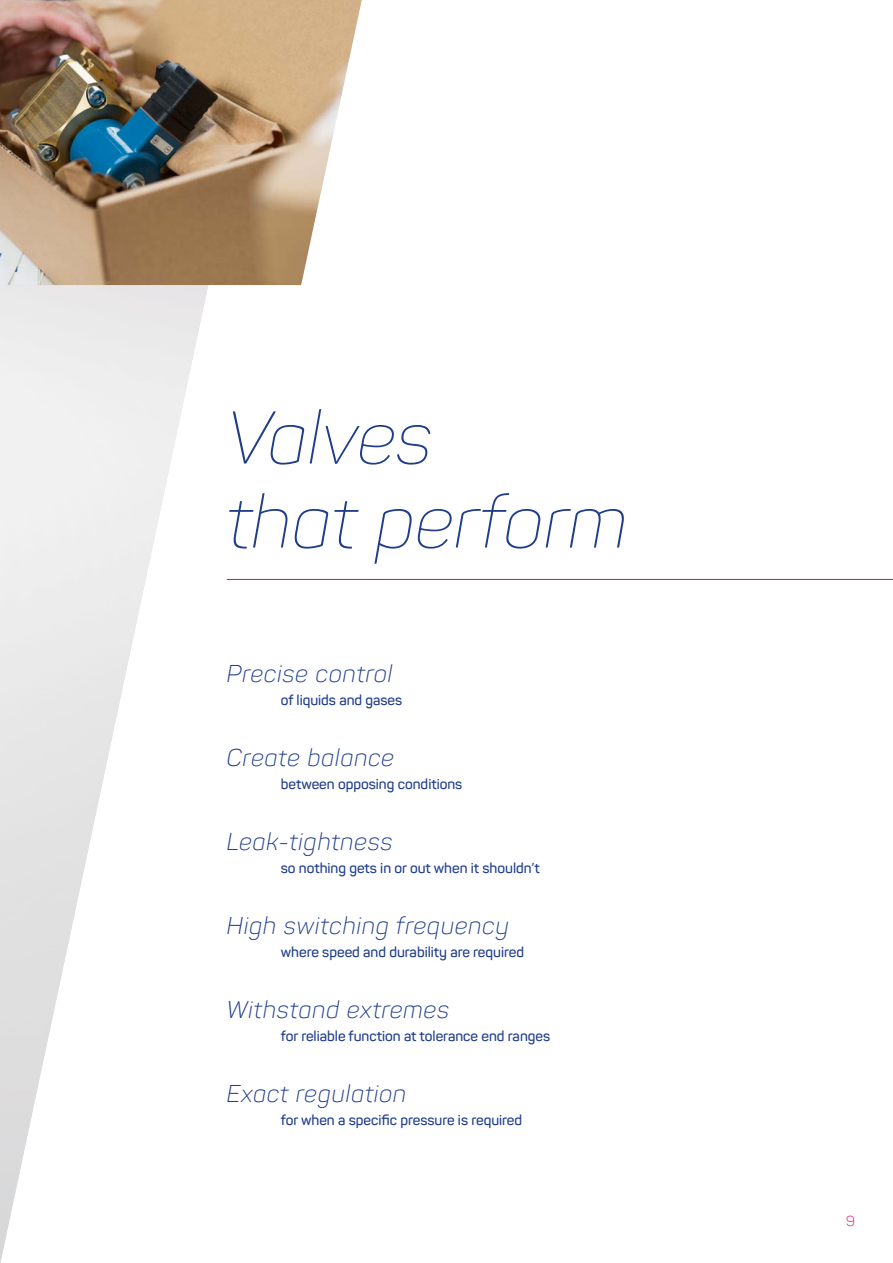
<style>
.page{position:relative;width:893px;height:1263px;background:#fff}
.page>*{position:absolute;margin:0;border:0;box-sizing:border-box;transform-origin:0 0}
.RSG_Headline{font:italic 200 73.5px/84px "Panton";letter-spacing:.01em;color:#1f3d8b}
.Ventile{font:italic 300 24px "Panton";letter-spacing:.04em;color:#1f3d8b}
.RSG_Fließtext_bold{font:600 14.25px "Panton";color:#1f3d8b}
.t1{font:300 14.25px "Panton";color:#e1007e}
</style>
<div class="page">
<hr style="left:227px;top:579px;width:666px;height:1px;background:#e1007e">
<img style="left:0;top:0;width:362px;height:285px">
<p class="RSG_Headline" style="left:227px;top:396px;width:403px">Valves<br>that perform</p>
<p class="Ventile" style="left:227px;top:659px;width:167px">Precise control</p>
<p class="RSG_Fließtext_bold" style="left:281px;top:691px;width:123px">of liquids and gases</p>
<p class="Ventile" style="left:227px;top:743px;width:169px">Create balance</p>
<p class="RSG_Fließtext_bold" style="left:281px;top:775px;width:183px">between opposing conditions</p>
<p class="Ventile" style="left:227px;top:827px;width:167px">Leak-tightness</p>
<p class="RSG_Fließtext_bold" style="left:281px;top:859px;width:260px">so nothing gets in or out when it shouldn’t</p>
<p class="Ventile" style="left:227px;top:911px;width:284px">High switching frequency</p>
<p class="RSG_Fließtext_bold" style="left:281px;top:943px;width:245px">where speed and durability are required</p>
<p class="Ventile" style="left:227px;top:995px;width:224px">Withstand extremes</p>
<p class="RSG_Fließtext_bold" style="left:281px;top:1027px;width:271px">for reliable function at tolerance end ranges</p>
<p class="Ventile" style="left:227px;top:1079px;width:181px">Exact regulation</p>
<p class="RSG_Fließtext_bold" style="left:281px;top:1111px;width:243px">for when a specific pressure is required</p>
<p class="t1" style="left:846px;top:1212px;width:10px">9</p>
</div>
